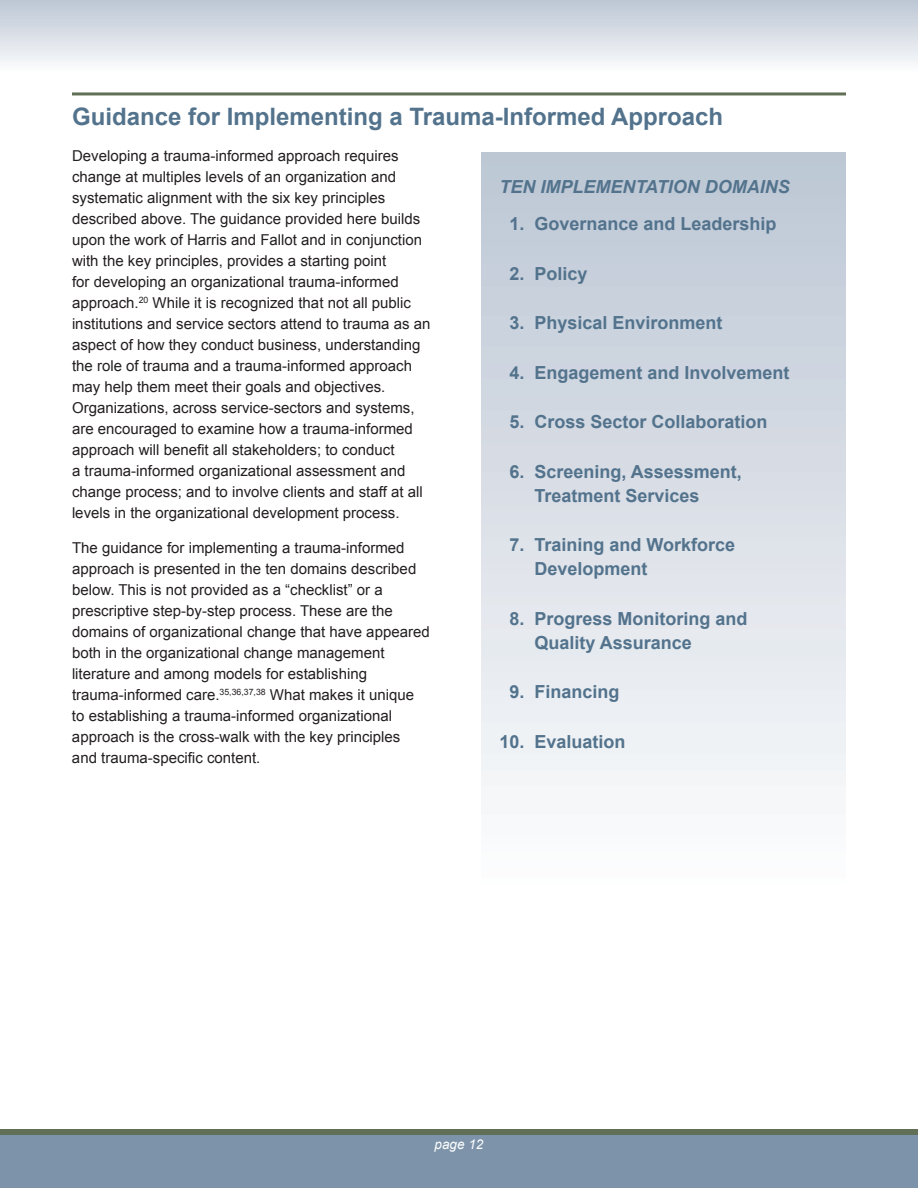
<style>
.page{position:relative;width:918px;height:1188px;background:#fff}
.page>*{position:absolute;margin:0;border:0;box-sizing:border-box;transform-origin:0 0}
.t1{font:700 24px "Arial";color:#53738d}
.t2{font:700 18px/24px "Arial";color:#53738d}
.t3{font:italic 700 18px "Arial";color:#53738d}
.t4{font:15px/21px "Arial";color:#231f20}
.t5{font:italic 13.5px "Arial";color:#fff}
</style>
<div class="page">
<div style="left:0;top:1130px;width:918px;height:58px;background:linear-gradient(to right,#616f56,#616f56)"></div>
<div style="left:0;top:1136px;width:918px;height:52px;background:#7c93a9"></div>
<div style="left:0;top:0;width:918px;height:72px;background:linear-gradient(to bottom,#bcc6d4,#fbfbfc)"></div>
<hr style="left:72px;top:92px;width:774px;height:3px;background:#616f56">
<div style="left:482px;top:153px;width:364px;height:739px;background:linear-gradient(to bottom,#bcc6d4,#fdfdfe)"></div>
<h2 class="t1" style="left:72px;top:101px;width:653px">Guidance for Implementing a Trauma-Informed Approach</h2>
<p class="t4" style="left:72px;top:146px;width:360px">Developing a trauma-informed approach requires change at multiples levels of an organization and systematic alignment with the six key principles described above. The guidance provided here builds upon the work of Harris and Fallot and in conjunction with the key principles, provides a starting point<br>for developing an organizational trauma-informed approach.<sup>20</sup> While it is recognized that not all public institutions and service sectors attend to trauma as an aspect of how they conduct business, understanding the role of trauma and a trauma-informed approach may help them meet their goals and objectives.<br>Organizations, across service-sectors and systems, are encouraged to examine how a trauma-informed approach will benefit all stakeholders; to conduct<br>a trauma-informed organizational assessment and change process; and to involve clients and staff at all levels in the organizational development process.</p>
<p class="t4" style="left:72px;top:537px;width:359px">The guidance for implementing a trauma-informed approach is presented in the ten domains described below. This is not provided as a “checklist” or a prescriptive step-by-step process. These are the domains of organizational change that have appeared both in the organizational change management literature and among models for establishing trauma-informed care.<sup>35,36,37,38</sup> What makes it unique to establishing a trauma-informed organizational approach is the cross-walk with the key principles<br>and trauma-specific content.</p>
<p class="t3" style="left:500px;top:174px;width:292px">TEN IMPLEMENTATION DOMAINS</p>
<p class="t2" style="left:510px;top:212px;width:269px">1. Governance and Leadership</p>
<p class="t2" style="left:510px;top:262px;width:80px">2. Policy</p>
<p class="t2" style="left:510px;top:311px;width:215px">3. Physical Environment</p>
<p class="t2" style="left:510px;top:361px;width:282px">4. Engagement and Involvement</p>
<p class="t2" style="left:510px;top:410px;width:260px">5. Cross Sector Collaboration</p>
<p class="t2" style="left:535px;top:460px;width:209px;text-indent:-25px">6. Screening, Assessment,<br>Treatment Services</p>
<p class="t2" style="left:535px;top:533px;width:202px;text-indent:-25px">7. Training and Workforce<br>Development</p>
<p class="t2" style="left:535px;top:607px;width:215px;text-indent:-25px">8. Progress Monitoring and<br>Quality Assurance</p>
<p class="t2" style="left:510px;top:680px;width:112px">9. Financing</p>
<p class="t2" style="left:500px;top:730px;width:128px">10. Evaluation</p>
<p class="t5" style="left:435px;top:1136px;width:50px">page 12</p>
</div>
